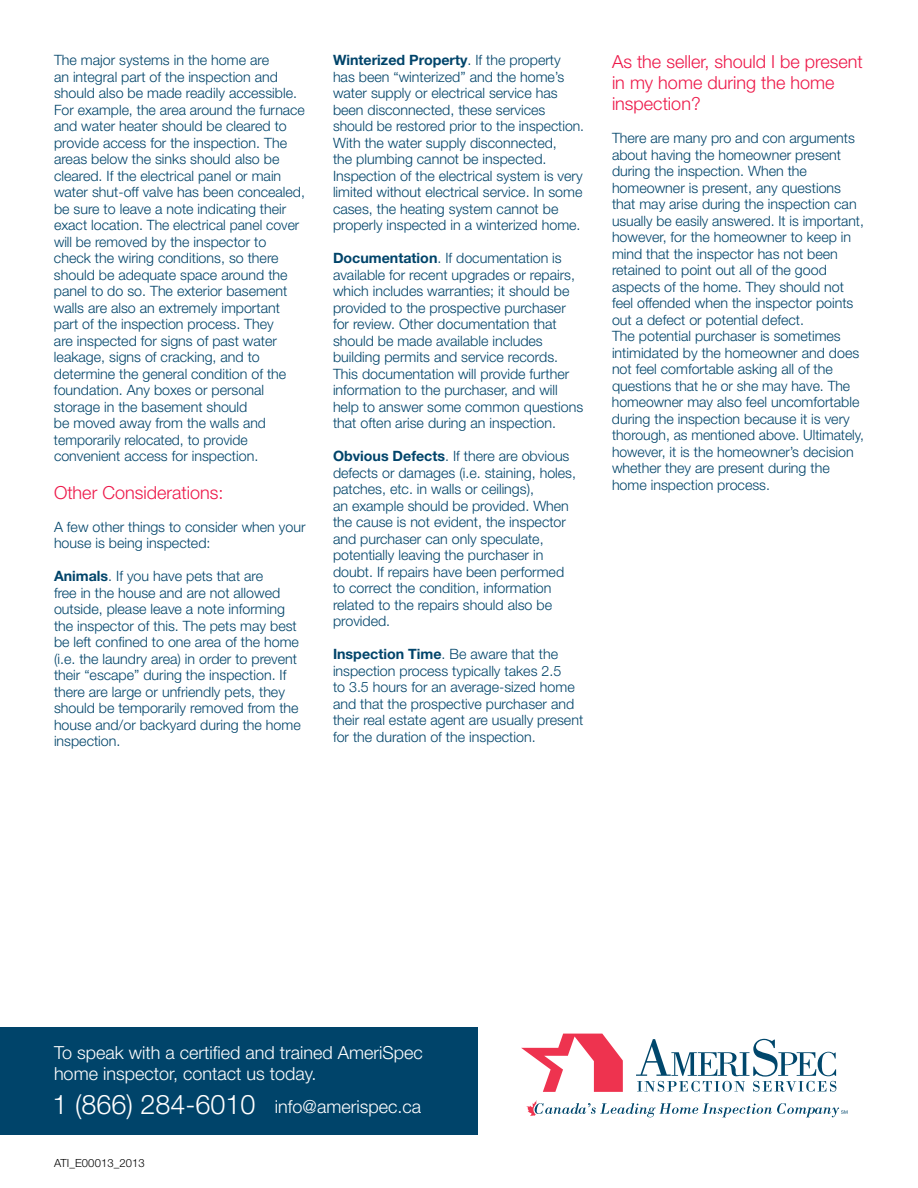
<style>
.page{position:relative;width:918px;height:1188px;background:#fff}
.page>*{position:absolute;margin:0;border:0;box-sizing:border-box;transform-origin:0 0}
.t1{font:300 18px/21px "Helvetica Neue";color:#fff}
.t2{font:300 18px/21px "Helvetica Neue";color:#ed1849}
.t3{font:300 14.25px/16.5px "Helvetica Neue";color:#00446a}
.t4{font:300 11.25px "Helvetica Neue";letter-spacing:.01em;color:#000}
.s1{font-weight:700}
.s2{font-size:27px}
</style>
<div class="page">
<div style="left:0;top:1027px;width:478px;height:108px;background:#00446a"></div>
<svg style="left:521px;top:1034px;width:102px;height:58px"></svg>
<svg style="left:636px;top:1039px;width:200px;height:53px"></svg>
<svg style="left:526px;top:1100px;width:322px;height:17px"></svg>
<p class="t3" style="left:54px;top:52px;width:253px">The major systems in the home are<br>an integral part of the inspection and should also be made readily accessible.<br>For example, the area around the furnace and water heater should be cleared to provide access for the inspection. The areas below the sinks should also be cleared. If the electrical panel or main water shut-off valve has been concealed, be sure to leave a note indicating their exact location. The electrical panel cover will be removed by the inspector to check the wiring conditions, so there should be adequate space around the panel to do so. The exterior basement walls are also an extremely important part of the inspection process. They<br>are inspected for signs of past water leakage, signs of cracking, and to determine the general condition of the foundation. Any boxes or personal storage in the basement should<br>be moved away from the walls and temporarily relocated, to provide convenient access for inspection.</p>
<p class="t2" style="left:54px;top:481px;width:171px">Other Considerations:</p>
<p class="t3" style="left:54px;top:518px;width:253px">A few other things to consider when your house is being inspected:</p>
<p class="t3" style="left:54px;top:568px;width:248px"><span class="s1">Animals</span>. If you have pets that are<br>free in the house and are not allowed outside, please leave a note informing the inspector of this. The pets may best be left confined to one area of the home (i.e. the laundry area) in order to prevent their “escape” during the inspection. If there are large or unfriendly pets, they should be temporarily removed from the house and/or backyard during the home inspection.</p>
<p class="t3" style="left:333px;top:52px;width:253px"><span class="s1">Winterized Property</span>. If the property has been “winterized” and the home’s water supply or electrical service has been disconnected, these services should be restored prior to the inspection.<br>With the water supply disconnected,<br>the plumbing cannot be inspected.<br>Inspection of the electrical system is very limited without electrical service. In some cases, the heating system cannot be properly inspected in a winterized home.</p>
<p class="t3" style="left:333px;top:250px;width:252px"><span class="s1">Documentation</span>. If documentation is available for recent upgrades or repairs, which includes warranties; it should be provided to the prospective purchaser for review. Other documentation that should be made available includes building permits and service records.<br>This documentation will provide further information to the purchaser, and will help to answer some common questions that often arise during an inspection.</p>
<p class="t3" style="left:333px;top:448px;width:245px"><span class="s1">Obvious Defects</span>. If there are obvious defects or damages (i.e. staining, holes, patches, etc. in walls or ceilings),<br>an example should be provided. When the cause is not evident, the inspector and purchaser can only speculate, potentially leaving the purchaser in doubt. If repairs have been performed to correct the condition, information related to the repairs should also be provided.</p>
<p class="t3" style="left:333px;top:646px;width:252px"><span class="s1">Inspection Time</span>. Be aware that the inspection process typically takes 2.5<br>to 3.5 hours for an average-sized home and that the prospective purchaser and their real estate agent are usually present for the duration of the inspection.</p>
<p class="t2" style="left:612px;top:51px;width:252px">As the seller, should I be present in my home during the home inspection?</p>
<p class="t3" style="left:612px;top:130px;width:254px">There are many pro and con arguments about having the homeowner present during the inspection. When the homeowner is present, any questions that may arise during the inspection can usually be easily answered. It is important, however, for the homeowner to keep in mind that the inspector has not been retained to point out all of the good aspects of the home. They should not feel offended when the inspector points out a defect or potential defect.<br>The potential purchaser is sometimes intimidated by the homeowner and does not feel comfortable asking all of the questions that he or she may have. The homeowner may also feel uncomfortable during the inspection because it is very thorough, as mentioned above. Ultimately, however, it is the homeowner’s decision whether they are present during the home inspection process.</p>
<p class="t1" style="left:54px;top:1042px;width:370px">To speak with a certified and trained AmeriSpec home inspector, contact us today.</p>
<p class="t1" style="left:52px;top:1096px;width:370px"><span class="s2">1 (866) 284-6010</span> info@amerispec.ca</p>
<p class="t4" style="left:54px;top:1156px;width:92px">ATI_E00013_2013</p>
</div>
